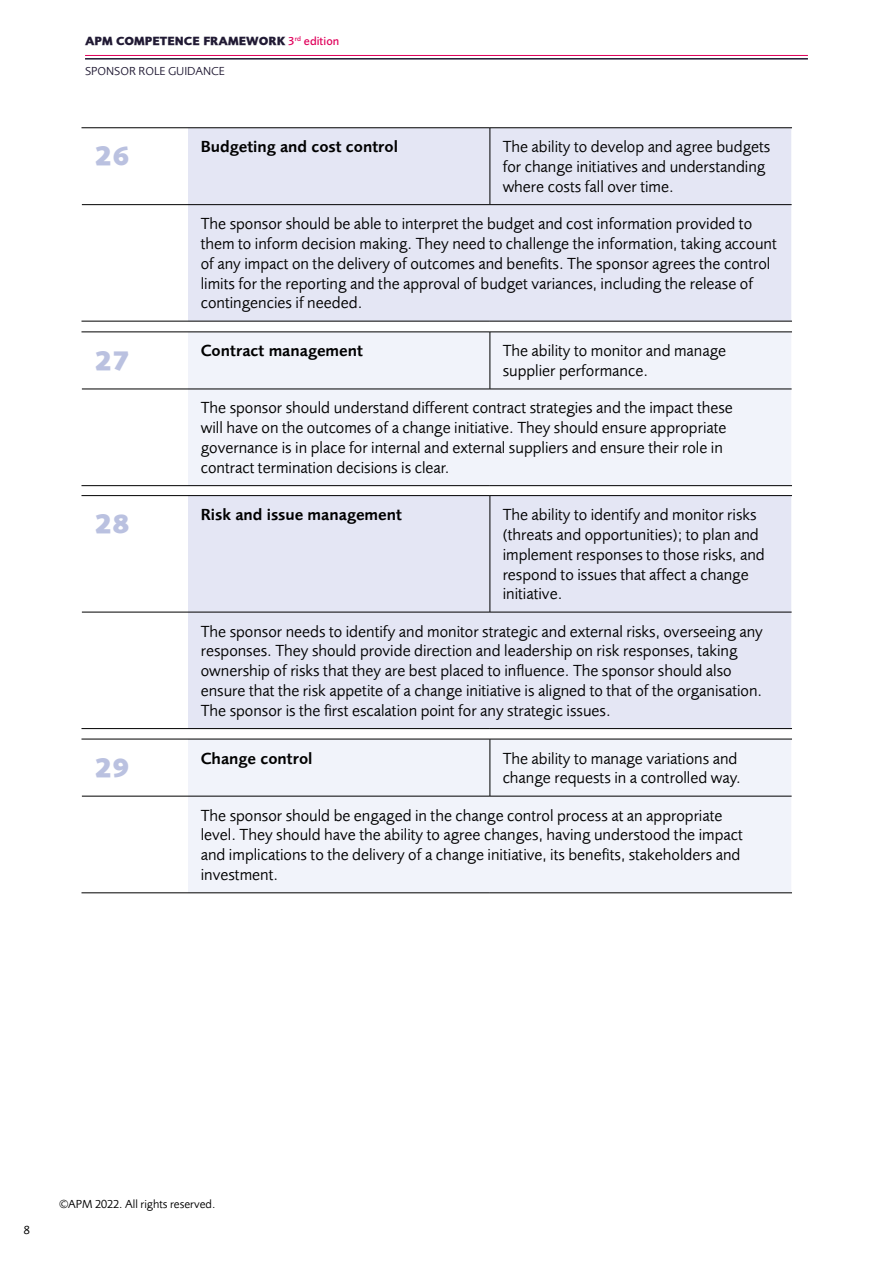
<style>
.page{position:relative;width:893px;height:1263px;background:#fff}
.page>*{position:absolute;margin:0;border:0;box-sizing:border-box;transform-origin:0 0}
.t1{font:800 27px "Foundry Sans";color:#bac1e0}
.t2{font:16.5px/19.8px "Foundry Sans";color:#000}
.t3{font:600 16.5px "Foundry Sans";color:#000}
.t4{font:800 12px "Foundry Sans";color:#211a34}
.t5{font:12px "Foundry Sans";color:#000}
.t6{font:12px "Foundry Sans";color:#211a34}
.s1{font-weight:500;color:#e0005b}
</style>
<div class="page">
<hr style="left:85px;top:58px;width:723px;height:2px;background:#211a34">
<hr style="left:85px;top:55px;width:723px;height:1px;background:#e0005b">
<svg style="left:82px;top:128px;width:106px;height:193px"></svg>
<div style="left:188px;top:128px;width:604px;height:193px;background:#e4e6f4"></div>
<hr style="left:490px;top:128px;width:1px;height:76px;background:#000">
<hr style="left:188px;top:204px;width:302px;height:1px;background:#000">
<hr style="left:490px;top:204px;width:302px;height:1px;background:#000">
<hr style="left:81px;top:127px;width:107px;height:1px;background:#000">
<hr style="left:188px;top:127px;width:302px;height:1px;background:#000">
<hr style="left:490px;top:127px;width:302px;height:1px;background:#000">
<hr style="left:81px;top:321px;width:107px;height:1px;background:#000">
<hr style="left:188px;top:321px;width:302px;height:1px;background:#000">
<hr style="left:490px;top:321px;width:302px;height:1px;background:#000">
<hr style="left:82px;top:204px;width:106px;height:1px;background:#000">
<div style="left:188px;top:333px;width:604px;height:152px;background:#f1f3fa"></div>
<hr style="left:490px;top:332px;width:1px;height:57px;background:#000">
<hr style="left:81px;top:332px;width:107px;height:1px;background:#000">
<hr style="left:188px;top:332px;width:302px;height:1px;background:#000">
<hr style="left:490px;top:332px;width:302px;height:1px;background:#000">
<hr style="left:82px;top:389px;width:106px;height:1px;background:#000">
<hr style="left:188px;top:389px;width:302px;height:1px;background:#000">
<hr style="left:490px;top:389px;width:302px;height:1px;background:#000">
<hr style="left:81px;top:485px;width:107px;height:1px;background:#000">
<hr style="left:188px;top:485px;width:302px;height:1px;background:#000">
<hr style="left:490px;top:485px;width:302px;height:1px;background:#000">
<svg style="left:82px;top:496px;width:106px;height:116px"></svg>
<div style="left:188px;top:496px;width:604px;height:232px;background:#e4e6f4"></div>
<hr style="left:490px;top:496px;width:1px;height:116px;background:#000">
<hr style="left:188px;top:612px;width:302px;height:1px;background:#000">
<hr style="left:490px;top:612px;width:302px;height:1px;background:#000">
<hr style="left:81px;top:495px;width:107px;height:1px;background:#000">
<hr style="left:188px;top:495px;width:302px;height:1px;background:#000">
<hr style="left:490px;top:495px;width:302px;height:1px;background:#000">
<hr style="left:81px;top:728px;width:107px;height:1px;background:#000">
<hr style="left:188px;top:728px;width:302px;height:1px;background:#000">
<hr style="left:490px;top:728px;width:302px;height:1px;background:#000">
<hr style="left:82px;top:612px;width:106px;height:1px;background:#000">
<div style="left:188px;top:740px;width:604px;height:152px;background:#f1f3fa"></div>
<hr style="left:490px;top:739px;width:1px;height:57px;background:#000">
<hr style="left:81px;top:739px;width:107px;height:1px;background:#000">
<hr style="left:188px;top:739px;width:302px;height:1px;background:#000">
<hr style="left:490px;top:739px;width:302px;height:1px;background:#000">
<hr style="left:82px;top:796px;width:106px;height:1px;background:#000">
<hr style="left:188px;top:796px;width:302px;height:1px;background:#000">
<hr style="left:490px;top:796px;width:302px;height:1px;background:#000">
<hr style="left:81px;top:892px;width:107px;height:1px;background:#000">
<hr style="left:188px;top:892px;width:302px;height:1px;background:#000">
<hr style="left:490px;top:892px;width:302px;height:1px;background:#000">
<p class="t4" style="left:85px;top:34px;width:256px">APM COMPETENCE FRAMEWORK <span class="s1">3</span><sup>rd</sup> <span class="s1">edition</span></p>
<p class="t6" style="left:85px;top:64px;width:141px">SPONSOR ROLE GUIDANCE</p>
<h1 class="t1" style="left:94px;top:141px;width:37px">26</h1>
<p class="t3" style="left:201px;top:137px;width:199px">Budgeting and cost control</p>
<p class="t2" style="left:503px;top:137px;width:269px">The ability to develop and agree budgets for change initiatives and understanding where costs fall over time.</p>
<p class="t2" style="left:201px;top:214px;width:578px">The sponsor should be able to interpret the budget and cost information provided to them to inform decision making. They need to challenge the information, taking account of any impact on the delivery of outcomes and benefits. The sponsor agrees the control limits for the reporting and the approval of budget variances, including the release of contingencies if needed.</p>
<h1 class="t1" style="left:94px;top:345px;width:37px">27</h1>
<p class="t3" style="left:201px;top:341px;width:164px">Contract management</p>
<p class="t2" style="left:503px;top:341px;width:225px">The ability to monitor and manage supplier performance.</p>
<p class="t2" style="left:201px;top:398px;width:534px">The sponsor should understand different contract strategies and the impact these will have on the outcomes of a change initiative. They should ensure appropriate governance is in place for internal and external suppliers and ensure their role in contract termination decisions is clear.</p>
<h1 class="t1" style="left:94px;top:508px;width:37px">28</h1>
<p class="t3" style="left:201px;top:505px;width:203px">Risk and issue management</p>
<p class="t2" style="left:503px;top:505px;width:264px">The ability to identify and monitor risks (threats and opportunities); to plan and implement responses to those risks, and respond to issues that affect a change initiative.</p>
<p class="t2" style="left:201px;top:621px;width:564px">The sponsor needs to identify and monitor strategic and external risks, overseeing any responses. They should provide direction and leadership on risk responses, taking ownership of risks that they are best placed to influence. The sponsor should also ensure that the risk appetite of a change initiative is aligned to that of the organisation.<br>The sponsor is the first escalation point for any strategic issues.</p>
<h1 class="t1" style="left:94px;top:752px;width:37px">29</h1>
<p class="t3" style="left:201px;top:748px;width:113px">Change control</p>
<p class="t2" style="left:503px;top:748px;width:240px">The ability to manage variations and change requests in a controlled way.</p>
<p class="t2" style="left:201px;top:805px;width:544px">The sponsor should be engaged in the change control process at an appropriate level. They should have the ability to agree changes, having understood the impact and implications to the delivery of a change initiative, its benefits, stakeholders and investment.</p>
<p class="t5" style="left:24px;top:1223px;width:8px">8</p>
<p class="t5" style="left:59px;top:1197px;width:157px">©APM 2022. All rights reserved.</p>
</div>
